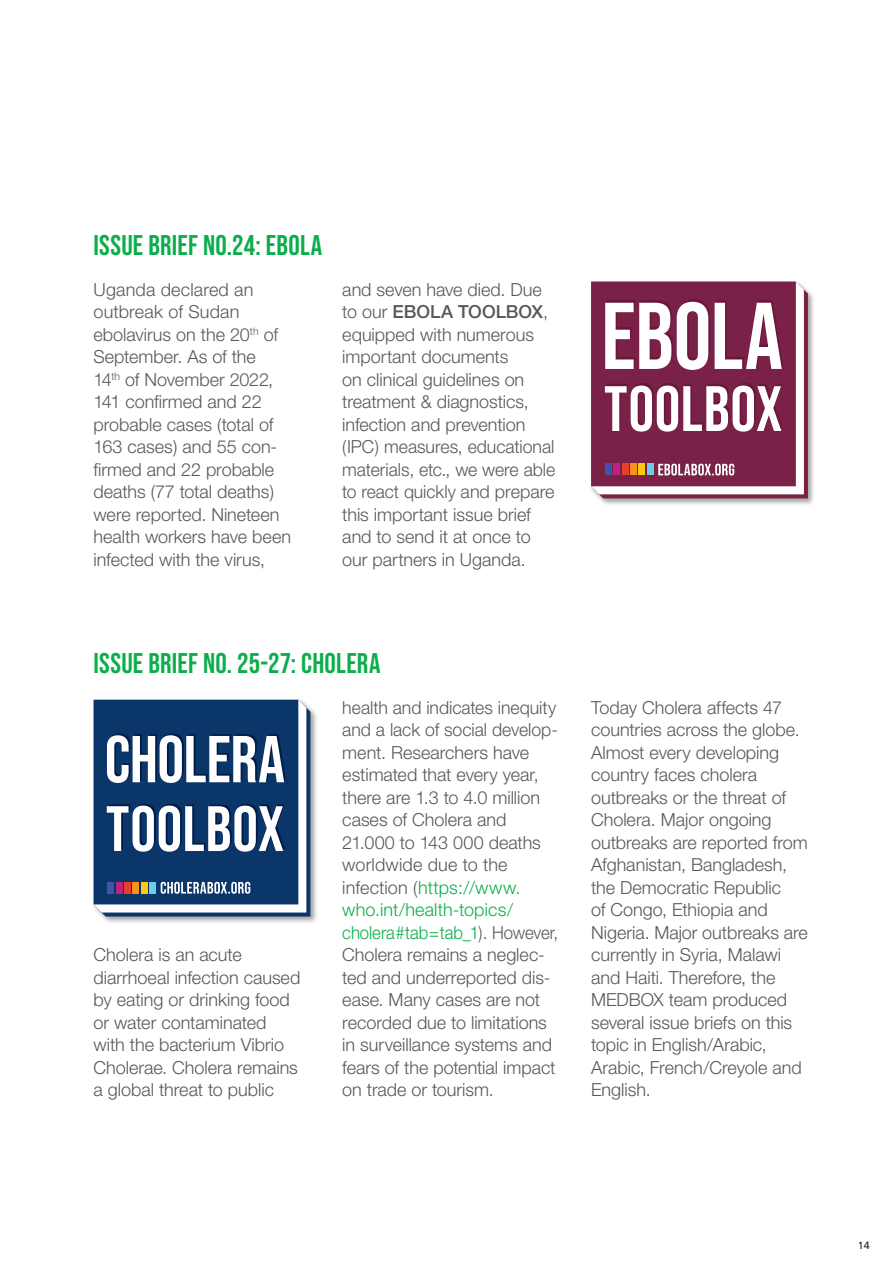
<style>
.page{position:relative;width:893px;height:1263px;background:#fff}
.page>*{position:absolute;margin:0;border:0;box-sizing:border-box;transform-origin:0 0}
.t1{font:28.5px "Bebas Neue";letter-spacing:.01em;color:#0cae4c}
.t2{font:300 18px/22.5px "Helvetica Neue";color:#57585a}
.t3{font:10.5px "Frutiger";color:#231f20}
.s1{font-weight:500}
.s2{color:#0cae4c}
</style>
<div class="page">
<div style="left:589px;top:280px;width:227px;height:226px;background:#231f20;opacity:.4"></div>
<svg style="left:591px;top:281px;width:217px;height:217px;background:#843557"></svg>
<svg style="left:591px;top:281px;width:213px;height:213px;background:#8c4162"></svg>
<div style="left:647px;top:464px;width:6px;height:11px;background:#6dcde3"></div>
<div style="left:630px;top:464px;width:7px;height:11px;background:#f7931d"></div>
<div style="left:638px;top:464px;width:7px;height:11px;background:#fdcb0b"></div>
<div style="left:622px;top:464px;width:6px;height:11px;background:#e73f2b"></div>
<div style="left:613px;top:464px;width:7px;height:11px;background:#bf2283"></div>
<div style="left:605px;top:464px;width:7px;height:11px;background:#4453a3"></div>
<svg style="left:658px;top:464px;width:76px;height:11px"></svg>
<svg style="left:605px;top:383px;width:178px;height:49px"></svg>
<svg style="left:605px;top:299px;width:178px;height:71px"></svg>
<div style="left:92px;top:698px;width:226px;height:226px;background:#231f20;opacity:.4"></div>
<svg style="left:94px;top:700px;width:216px;height:216px;background:#2f5480"></svg>
<svg style="left:94px;top:700px;width:212px;height:212px"></svg>
<h1 class="t1" style="left:94px;top:229px;width:230px">ISSUE BRIEF NO.24: EBOLA</h1>
<p class="t2" style="left:94px;top:278px;width:199px">Uganda declared an outbreak of Sudan ebolavirus on the 20<sup>th</sup> of<br>September. As of the<br>14<sup>th</sup> of November 2022,<br>141 confirmed and 22 probable cases (total of<br>163 cases) and 55 con&shy;firmed and 22 probable deaths (77 total deaths) were reported. Nineteen health workers have been infected with the virus,</p>
<p class="t2" style="left:342px;top:278px;width:215px">and seven have died. Due to our <span class="s1">EBOLA TOOLBOX</span>, equipped with numerous important documents<br>on clinical guidelines on treatment &amp; diagnostics, infection and prevention (IPC) measures, educational materials, etc., we were able to react quickly and prepare this important issue brief and to send it at once to our partners in Uganda.</p>
<h1 class="t1" style="left:94px;top:647px;width:288px">ISSUE BRIEF NO. 25-27: CHOLERA</h1>
<p class="t2" style="left:94px;top:943px;width:208px">Cholera is an acute diarrhoeal infection caused by eating or drinking food or water contaminated with the bacterium Vibrio<br>Cholerae. Cholera remains a global threat to public</p>
<p class="t2" style="left:342px;top:696px;width:217px">health and indicates inequity and a lack of social develop&shy;ment. Researchers have estimated that every year, there are 1.3 to 4.0 million cases of Cholera and<br>21.000 to 143 000 deaths worldwide due to the infection (<span class="s2">https://www. who.int/health-topics/ cholera#tab=tab_1</span>). However,<br>Cholera remains a neglec&shy;ted and underreported dis&shy;ease. Many cases are not recorded due to limitations in surveillance systems and fears of the potential impact on trade or tourism.</p>
<p class="t2" style="left:591px;top:696px;width:218px">Today Cholera affects 47 countries across the globe.<br>Almost every developing country faces cholera outbreaks or the threat of<br>Cholera. Major ongoing outbreaks are reported from<br>Afghanistan, Bangladesh, the Democratic Republic<br>of Congo, Ethiopia and<br>Nigeria. Major outbreaks are currently in Syria, Malawi and Haiti. Therefore, the<br>MEDBOX team produced several issue briefs on this topic in English/Arabic,<br>Arabic, French/Creyole and<br>English.</p>
<p class="t3" style="left:858px;top:1239px;width:13px">14</p>
</div>
